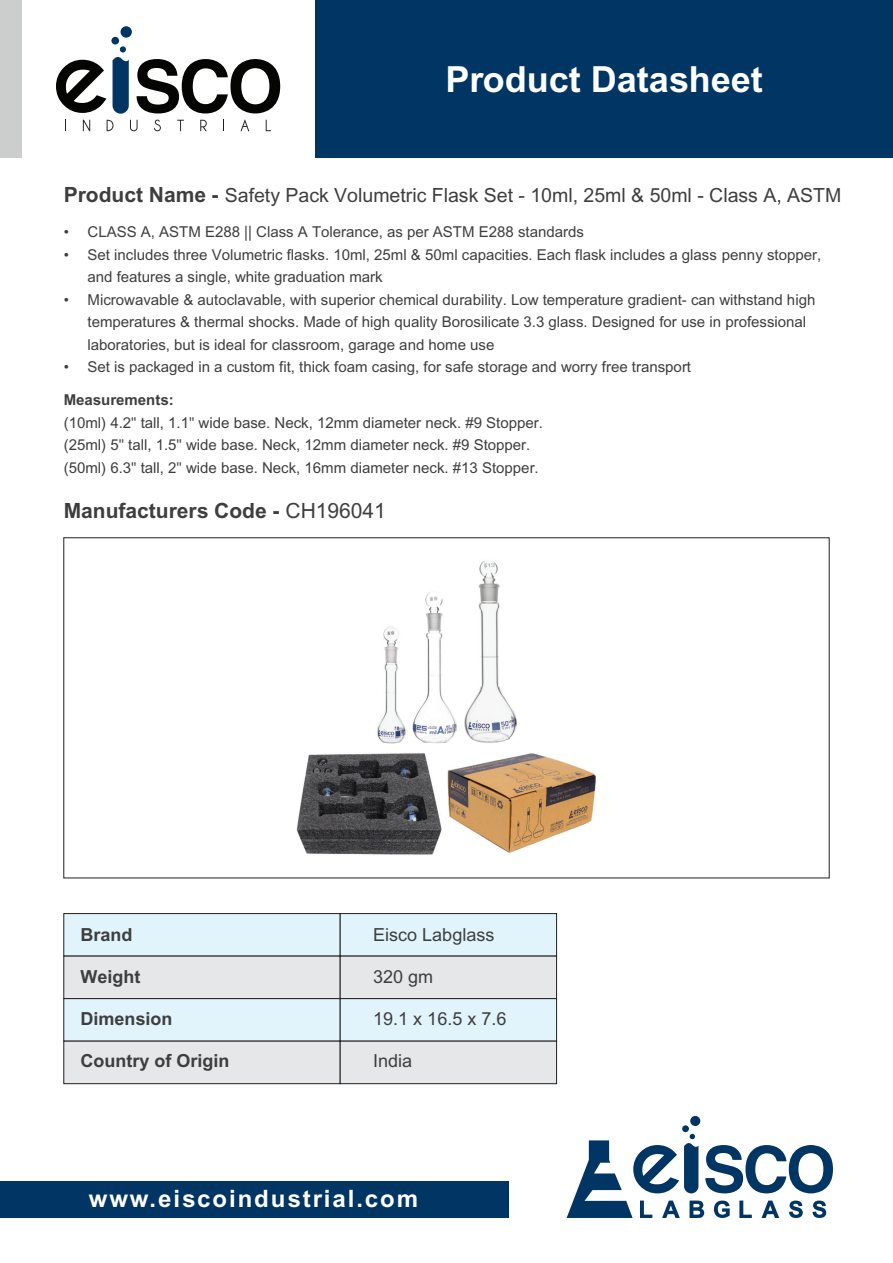
<style>
.page{position:relative;width:893px;height:1263px;background:#fff}
.page>*{position:absolute;margin:0;border:0;box-sizing:border-box;transform-origin:0 0}
.t1{font:700 36px "Arial";color:#fff}
.t2{font:700 24px "Arial";letter-spacing:.08em;color:#fff}
.t3{font:700 21px "Arial";color:#3e3e3f}
.t4{font:19.5px "Arial";color:#3e3e3f}
.t5{font:18px "Arial";color:#3e3e3f}
.t6{font:700 18px "Arial";color:#3e3e3f}
.t7{font:15px/22.5px "Arial";color:#3e3e3f}
.t8{font:700 15px "Arial";color:#3e3e3f}
.s1{font-weight:700;font-size:21px}
.s2{font-weight:400}
</style>
<div class="page">
<div style="left:0;top:0;width:21px;height:158px;background:#cccdcd"></div>
<div style="left:315px;top:0;width:578px;height:158px;background:#003564"></div>
<svg style="left:113px;top:46px;width:16px;height:68px"></svg>
<div style="left:111px;top:37px;width:8px;height:8px;background:#003564;border-radius:50%"></div>
<div style="left:121px;top:26px;width:11px;height:12px;background:#003564;border-radius:50%"></div>
<svg style="left:137px;top:59px;width:143px;height:54px"></svg>
<svg style="left:56px;top:60px;width:50px;height:53px"></svg>
<svg style="left:83px;top:120px;width:7px;height:11px"></svg>
<svg style="left:107px;top:120px;width:7px;height:11px"></svg>
<svg style="left:130px;top:120px;width:8px;height:11px"></svg>
<svg style="left:154px;top:120px;width:7px;height:11px"></svg>
<svg style="left:177px;top:120px;width:7px;height:11px"></svg>
<svg style="left:200px;top:120px;width:7px;height:11px"></svg>
<svg style="left:241px;top:119px;width:8px;height:12px"></svg>
<svg style="left:266px;top:120px;width:5px;height:11px"></svg>
<div style="left:682px;top:1125px;width:7px;height:7px;background:#003564;border-radius:50%"></div>
<div style="left:690px;top:1116px;width:10px;height:10px;background:#003564;border-radius:50%"></div>
<svg style="left:567px;top:1134px;width:266px;height:84px"></svg>
<div style="left:0;top:1182px;width:509px;height:36px;background:#003564"></div>
<div style="left:63px;top:913px;width:278px;height:43px;background:#e1f4fc;border:1px solid #231f20"></div>
<div style="left:63px;top:956px;width:278px;height:43px;background:#e6e7e9"></div>
<div style="left:63px;top:998px;width:278px;height:43px;background:#e1f4fc;border:1px solid #231f20"></div>
<div style="left:63px;top:1041px;width:278px;height:43px;background:#e6e7e9;border:1px solid #231f20"></div>
<div style="left:340px;top:913px;width:217px;height:43px;background:#e1f4fc;border:1px solid #231f20"></div>
<div style="left:340px;top:956px;width:217px;height:43px;background:#e6e7e9"></div>
<div style="left:340px;top:998px;width:217px;height:43px;background:#e1f4fc;border:1px solid #231f20"></div>
<div style="left:340px;top:1041px;width:217px;height:43px;background:#e6e7e9;border:1px solid #231f20"></div>
<div style="left:63px;top:537px;width:767px;height:341px;background:#fff;border:1px solid #231f20"></div>
<img style="left:296px;top:560px;width:300px;height:295px">
<h1 class="t1" style="left:445px;top:58px;width:319px">Product Datasheet</h1>
<h3 class="t4" style="left:64px;top:184px;width:779px"><span class="s1">Product Name -</span> Safety Pack Volumetric Flask Set - 10ml, 25ml &amp; 50ml - Class A, ASTM</h3>
<p class="t7" style="left:64px;top:221px;width:522px">• CLASS A, ASTM E288 || Class A Tolerance, as per ASTM E288 standards</p>
<p class="t7" style="left:88px;top:243px;width:735px;text-indent:-24px">• Set includes three Volumetric flasks. 10ml, 25ml &amp; 50ml capacities. Each flask includes a glass penny stopper, and features a single, white graduation mark</p>
<p class="t7" style="left:88px;top:288px;width:729px;text-indent:-24px">• Microwavable &amp; autoclavable, with superior chemical durability. Low temperature gradient- can withstand high temperatures &amp; thermal shocks. Made of high quality Borosilicate 3.3 glass. Designed for use in professional laboratories, but is ideal for classroom, garage and home use</p>
<p class="t7" style="left:64px;top:356px;width:629px">• Set is packaged in a custom fit, thick foam casing, for safe storage and worry free transport</p>
<p class="t8" style="left:64px;top:391px;width:112px">Measurements:</p>
<p class="t7" style="left:64px;top:411px;width:481px">(10ml) 4.2" tall, 1.1" wide base. Neck, 12mm diameter neck. #9 Stopper. (25ml) 5" tall, 1.5" wide base. Neck, 12mm diameter neck. #9 Stopper. (50ml) 6.3" tall, 2" wide base. Neck, 16mm diameter neck. #13 Stopper.</p>
<h3 class="t3" style="left:64px;top:498px;width:324px">Manufacturers Code - <span class="s2">CH196041</span></h3>
<p class="t6" style="left:80px;top:924px;width:54px">Brand</p>
<p class="t6" style="left:80px;top:966px;width:61px">Weight</p>
<p class="t6" style="left:80px;top:1008px;width:94px">Dimension</p>
<p class="t6" style="left:80px;top:1050px;width:151px">Country of Origin</p>
<p class="t5" style="left:373px;top:925px;width:123px">Eisco Labglass</p>
<p class="t5" style="left:373px;top:967px;width:62px">320 gm</p>
<p class="t5" style="left:373px;top:1009px;width:135px">19.1 x 16.5 x 7.6</p>
<p class="t5" style="left:373px;top:1051px;width:41px">India</p>
<h2 class="t2" style="left:89px;top:1184px;width:331px">www.eiscoindustrial.com</h2>
</div>
